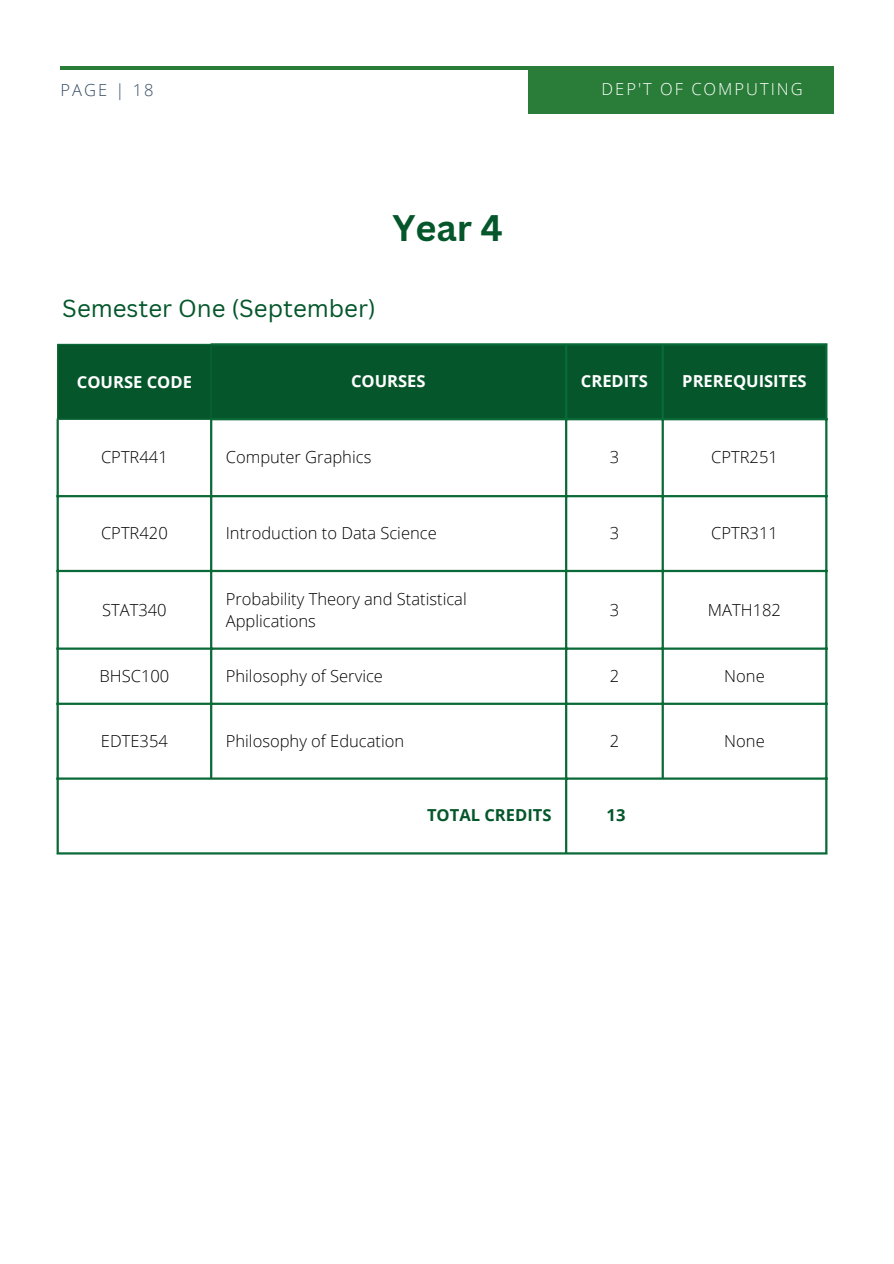
<style>
.page{position:relative;width:894px;height:1264px;background:#fff}
.page>*{position:absolute;margin:0;border:0;box-sizing:border-box;transform-origin:0 0}
.t1{font:700 36px "Canva Sans";color:#05572b}
.t2{font:24px "Canva Sans";color:#05572b}
.t3{font:300 16.5px/22.5px "Open Sans";color:#000}
.t4{font:700 16.5px "Open Sans";color:#fff}
.t5{font:300 16.5px "Open Sans";letter-spacing:.12em;color:#fff}
.t6{font:700 16.5px "Open Sans";color:#05572b}
.t7{font:300 16.5px "Open Sans";letter-spacing:.12em;color:#364d62}
</style>
<div class="page">
<hr style="left:61px;top:66px;width:770px;height:4px;background:#2a7d39">
<div style="left:528px;top:66px;width:304px;height:47px;background:#2a7d39"></div>
<div style="left:58px;top:345px;width:767px;height:73px;background:#05572b"></div>
<hr style="left:57px;top:345px;width:1px;height:73px;background:#0a6a37">
<hr style="left:210px;top:345px;width:2px;height:73px;background:#0a6a37">
<hr style="left:57px;top:344px;width:153px;height:1px;background:#0a6a37">
<hr style="left:59px;top:418px;width:151px;height:2px;background:#0a6a37">
<hr style="left:57px;top:418px;width:2px;height:434px;background:#0a6a37">
<hr style="left:210px;top:420px;width:2px;height:357px;background:#0a6a37">
<hr style="left:565px;top:345px;width:2px;height:507px;background:#0a6a37">
<hr style="left:661px;top:345px;width:2px;height:432px;background:#0a6a37">
<hr style="left:825px;top:345px;width:2px;height:507px;background:#0a6a37">
<hr style="left:210px;top:343px;width:617px;height:2px;background:#0a6a37">
<hr style="left:210px;top:418px;width:617px;height:2px;background:#0a6a37">
<hr style="left:57px;top:495px;width:770px;height:2px;background:#0a6a37">
<hr style="left:57px;top:570px;width:770px;height:2px;background:#0a6a37">
<hr style="left:57px;top:647px;width:770px;height:2px;background:#0a6a37">
<hr style="left:57px;top:702px;width:770px;height:3px;background:#0a6a37">
<hr style="left:57px;top:777px;width:770px;height:2px;background:#0a6a37">
<hr style="left:57px;top:852px;width:770px;height:2px;background:#0a6a37">
<p class="t7" style="left:61px;top:79px;width:94px">PAGE | 18</p>
<p class="t5" style="left:601px;top:78px;width:202px">DEP'T OF COMPUTING</p>
<p class="t1" style="left:392px;top:202px;width:112px">Year 4</p>
<p class="t2" style="left:62px;top:292px;width:315px">Semester One (September)</p>
<p class="t4" style="left:77px;top:370px;width:116px">COURSE CODE</p>
<p class="t4" style="left:351px;top:369px;width:76px">COURSES</p>
<p class="t4" style="left:580px;top:369px;width:69px">CREDITS</p>
<p class="t4" style="left:682px;top:369px;width:126px">PREREQUISITES</p>
<h1 class="t3" style="left:101px;top:445px;width:68px">CPTR441</h1>
<h2 class="t3" style="left:226px;top:445px;width:147px">Computer Graphics</h2>
<p class="t3" style="left:609px;top:445px;width:11px">3</p>
<p class="t3" style="left:711px;top:445px;width:68px">CPTR251</p>
<p class="t3" style="left:101px;top:521px;width:68px">CPTR420</p>
<p class="t3" style="left:226px;top:521px;width:212px">Introduction to Data Science</p>
<p class="t3" style="left:609px;top:521px;width:11px">3</p>
<p class="t3" style="left:711px;top:521px;width:68px">CPTR311</p>
<p class="t3" style="left:102px;top:598px;width:66px">STAT340</p>
<p class="t3" style="left:226px;top:587px;width:242px">Probability Theory and Statistical<br>Applications</p>
<p class="t3" style="left:609px;top:598px;width:11px">3</p>
<p class="t3" style="left:707px;top:598px;width:75px">MATH182</p>
<p class="t3" style="left:99px;top:664px;width:71px">BHSC100</p>
<p class="t3" style="left:226px;top:664px;width:159px">Philosophy of Service</p>
<p class="t3" style="left:609px;top:664px;width:11px">2</p>
<p class="t3" style="left:724px;top:664px;width:42px">None</p>
<p class="t3" style="left:101px;top:729px;width:68px">EDTE354</p>
<p class="t3" style="left:226px;top:729px;width:180px">Philosophy of Education</p>
<p class="t3" style="left:609px;top:729px;width:11px">2</p>
<p class="t3" style="left:724px;top:729px;width:42px">None</p>
<p class="t6" style="left:427px;top:803px;width:126px">TOTAL CREDITS</p>
<p class="t6" style="left:606px;top:803px;width:20px">13</p>
</div>
